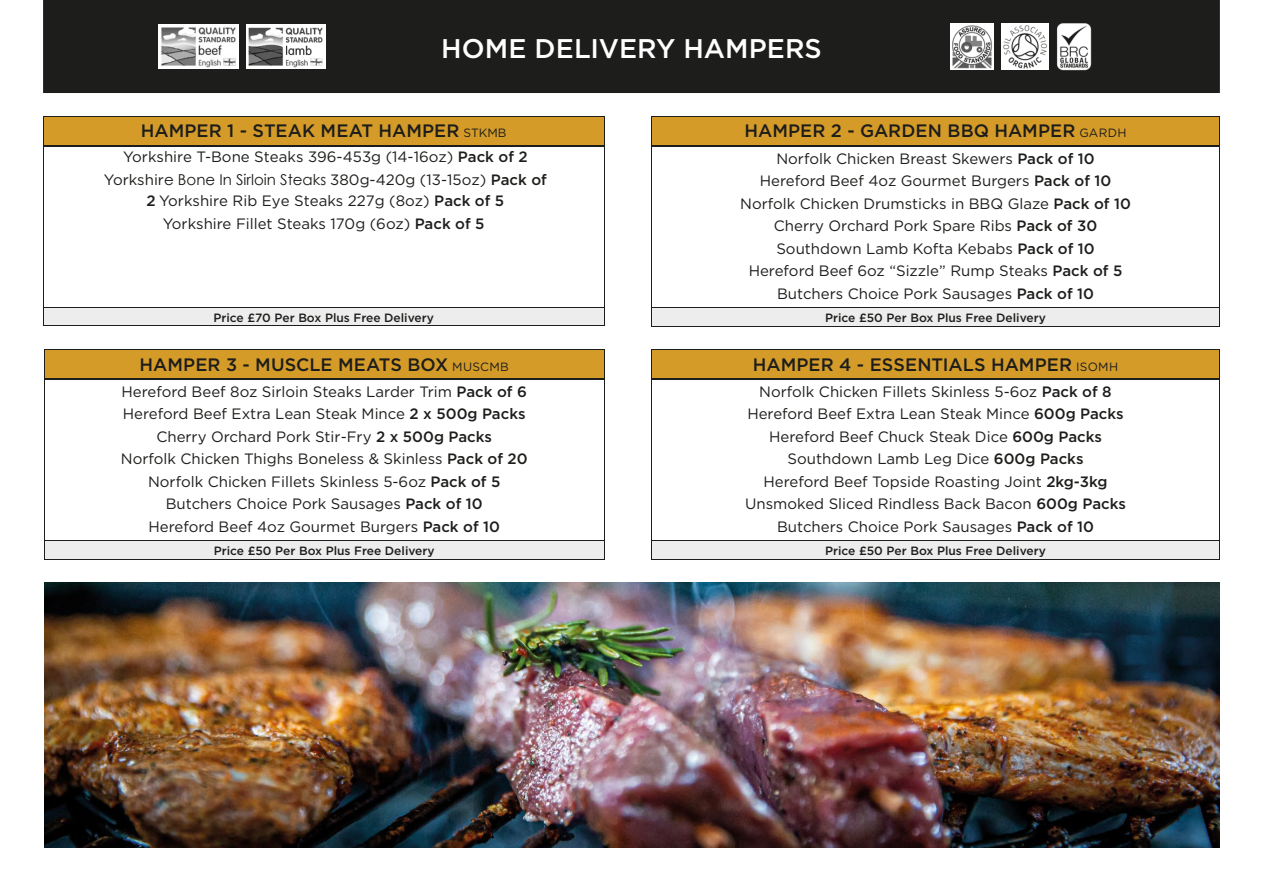
<style>
.page{position:relative;width:1263px;height:893px;background:#fff}
.page>*{position:absolute;margin:0;border:0;box-sizing:border-box;transform-origin:0 0}
.t1{font:500 27px "Gotham";color:#fff}
.t2{font:500 18px "Gotham";color:#1d1d1b}
.t3{font:15px/22.5px "Gotham";color:#1d1d1b;text-align:center}
.t4{font:500 12px "Gotham";color:#1d1d1b}
.s1{font-weight:400;font-size:12px}
.s2{font-weight:500}
.s3{font-family:"Century Gothic"}
</style>
<div class="page">
<img style="left:44px;top:583px;width:1176px;height:264px">
<div style="left:43px;top:0;width:1177px;height:93px;background:#1d1d1b"></div>
<img style="left:1001px;top:23px;width:47px;height:47px">
<img style="left:950px;top:23px;width:43px;height:47px">
<img style="left:1057px;top:22px;width:34px;height:49px">
<img style="left:159px;top:24px;width:79px;height:45px">
<img style="left:246px;top:24px;width:79px;height:45px">
<div style="left:43px;top:116px;width:561px;height:30px;background:#d49b29"></div>
<div style="left:43px;top:307px;width:561px;height:19px;background:#ededed"></div>
<hr style="left:43px;top:145px;width:561px;height:2px;background:#1d1d1b">
<hr style="left:43px;top:116px;width:561px;height:1px;background:#1d1d1b">
<svg style="left:43px;top:117px;width:1px;height:28px"></svg>
<hr style="left:43px;top:146px;width:1px;height:161px;background:#1d1d1b">
<svg style="left:43px;top:308px;width:1px;height:18px"></svg>
<svg style="left:604px;top:117px;width:1px;height:29px"></svg>
<svg style="left:604px;top:307px;width:1px;height:19px"></svg>
<hr style="left:43px;top:307px;width:561px;height:1px;background:#1d1d1b">
<hr style="left:43px;top:326px;width:561px;height:1px;background:#1d1d1b">
<hr style="left:604px;top:146px;width:1px;height:161px;background:#1d1d1b">
<div style="left:651px;top:116px;width:569px;height:30px;background:#d49b29"></div>
<div style="left:651px;top:307px;width:569px;height:19px;background:#ededed"></div>
<hr style="left:651px;top:145px;width:568px;height:2px;background:#1d1d1b">
<hr style="left:651px;top:116px;width:569px;height:1px;background:#1d1d1b">
<svg style="left:651px;top:117px;width:1px;height:28px"></svg>
<hr style="left:651px;top:146px;width:1px;height:161px;background:#1d1d1b">
<svg style="left:651px;top:308px;width:1px;height:18px"></svg>
<svg style="left:1219px;top:117px;width:1px;height:29px"></svg>
<svg style="left:1219px;top:308px;width:1px;height:18px"></svg>
<hr style="left:651px;top:307px;width:569px;height:1px;background:#1d1d1b">
<hr style="left:651px;top:326px;width:569px;height:1px;background:#1d1d1b">
<hr style="left:1219px;top:146px;width:1px;height:161px;background:#1d1d1b">
<div style="left:44px;top:350px;width:560px;height:29px;background:#d49b29"></div>
<div style="left:44px;top:541px;width:560px;height:18px;background:#ededed"></div>
<hr style="left:44px;top:379px;width:560px;height:1px;background:#1d1d1b">
<hr style="left:44px;top:349px;width:560px;height:1px;background:#1d1d1b">
<svg style="left:44px;top:350px;width:1px;height:29px"></svg>
<hr style="left:44px;top:379px;width:1px;height:161px;background:#1d1d1b">
<svg style="left:44px;top:541px;width:1px;height:18px"></svg>
<svg style="left:604px;top:350px;width:1px;height:29px"></svg>
<svg style="left:604px;top:541px;width:1px;height:18px"></svg>
<hr style="left:44px;top:540px;width:560px;height:1px;background:#1d1d1b">
<hr style="left:44px;top:559px;width:560px;height:1px;background:#1d1d1b">
<hr style="left:604px;top:379px;width:1px;height:161px;background:#1d1d1b">
<div style="left:651px;top:350px;width:569px;height:29px;background:#d49b29"></div>
<div style="left:651px;top:541px;width:569px;height:18px;background:#ededed"></div>
<hr style="left:651px;top:379px;width:568px;height:1px;background:#1d1d1b">
<hr style="left:651px;top:349px;width:569px;height:1px;background:#1d1d1b">
<svg style="left:651px;top:350px;width:1px;height:29px"></svg>
<hr style="left:651px;top:379px;width:1px;height:161px;background:#1d1d1b">
<svg style="left:651px;top:541px;width:1px;height:18px"></svg>
<svg style="left:1219px;top:350px;width:1px;height:29px"></svg>
<svg style="left:1219px;top:541px;width:1px;height:18px"></svg>
<hr style="left:651px;top:540px;width:569px;height:1px;background:#1d1d1b">
<hr style="left:651px;top:559px;width:569px;height:1px;background:#1d1d1b">
<hr style="left:1219px;top:379px;width:1px;height:161px;background:#1d1d1b">
<h1 class="t1" style="left:441px;top:33px;width:382px">HOME DELIVERY HAMPERS</h1>
<p class="t2" style="left:141px;top:121px;width:367px">HAMPER 1 - STEAK MEAT HAMPER <span class="s1">STKMB</span></p>
<p class="t3" style="left:104px;top:145px;width:444px;line-height:23px">Yorkshire T-Bone Steaks 396-453g (14-16oz) <span class="s2">Pack of 2<br></span>Yorkshir<span class="s3">e Bone In Sirloin Steaks</span> 380g-420g (13-15oz) <span class="s2">Pack of</span></p>
<p class="t3" style="left:147px;top:188px;width:359px;line-height:23.5px"><span class="s2">2</span> Yorkshire Rib Eye Steaks 227g (8oz) <span class="s2">Pack of 5<br></span>Yorkshire Fillet Steaks 170g (6oz) <span class="s2">Pack of 5</span></p>
<p class="t4" style="left:214px;top:310px;width:222px">Price £70 Per Box Plus Free Delivery</p>
<p class="t2" style="left:140px;top:354px;width:371px">HAMPER 3 - MUSCLE MEATS BOX <span class="s1">MUSCMB</span></p>
<p class="t3" style="left:121px;top:380px;width:408px">Hereford Beef 8oz Sirloin Steaks Larder Trim <span class="s2">Pack of 6<br></span>Hereford Beef Extra Lean Steak Mince <span class="s2">2 x 500g Packs </span>Cherry Orchard Pork Stir-Fry <span class="s2">2 x 500g Packs<br></span>Norfolk Chicken Thighs Boneless &amp; Skinless <span class="s2">Pack of 20<br></span>Norfolk Chicken Fillets Skinless 5-6oz <span class="s2">Pack of 5<br></span>Butchers Choice Pork Sausages <span class="s2">Pack of 10<br></span>Hereford Beef 4oz Gourmet Burgers <span class="s2">Pack of 10</span></p>
<p class="t4" style="left:214px;top:544px;width:222px">Price £50 Per Box Plus Free Delivery</p>
<p class="t2" style="left:744px;top:121px;width:383px">HAMPER 2 - GARDEN BBQ HAMPER <span class="s1">GARDH</span></p>
<p class="t3" style="left:740px;top:147px;width:392px">Norfolk Chicken Breast Skewers <span class="s2">Pack of 10<br></span>Hereford Beef 4oz Gourmet Burgers <span class="s2">Pack of 10<br></span>Norfolk Chicken Drumsticks in BBQ Glaze <span class="s2">Pack of 10<br></span>Cherry Orchard Pork Spare Ribs <span class="s2">Pack of 30<br></span>Southdown Lamb Kofta Kebabs <span class="s2">Pack of 10<br></span>Hereford Beef 6oz “Sizzle” Rump Steaks <span class="s2">Pack of 5<br></span>Butchers Choice Pork Sausages <span class="s2">Pack of 10</span></p>
<p class="t4" style="left:825px;top:311px;width:222px">Price £50 Per Box Plus Free Delivery</p>
<p class="t2" style="left:753px;top:354px;width:367px">HAMPER 4 - ESSENTIALS HAMPER <span class="s1">ISOMH</span></p>
<p class="t3" style="left:745px;top:380px;width:382px">Norfolk Chicken Fillets Skinless 5-6oz <span class="s2">Pack of 8<br></span>Hereford Beef Extra Lean Steak Mince <span class="s2">600g Packs </span>Hereford Beef Chuck Steak Dice <span class="s2">600g Packs </span>Southdown Lamb Leg Dice <span class="s2">600g Packs<br></span>Hereford Beef Topside Roasting Joint <span class="s2">2kg-3kg </span>Unsmoked Sliced Rindless Back Bacon <span class="s2">600g Packs </span>Butchers Choice Pork Sausages <span class="s2">Pack of 10</span></p>
<p class="t4" style="left:825px;top:544px;width:222px">Price £50 Per Box Plus Free Delivery</p>
</div>
